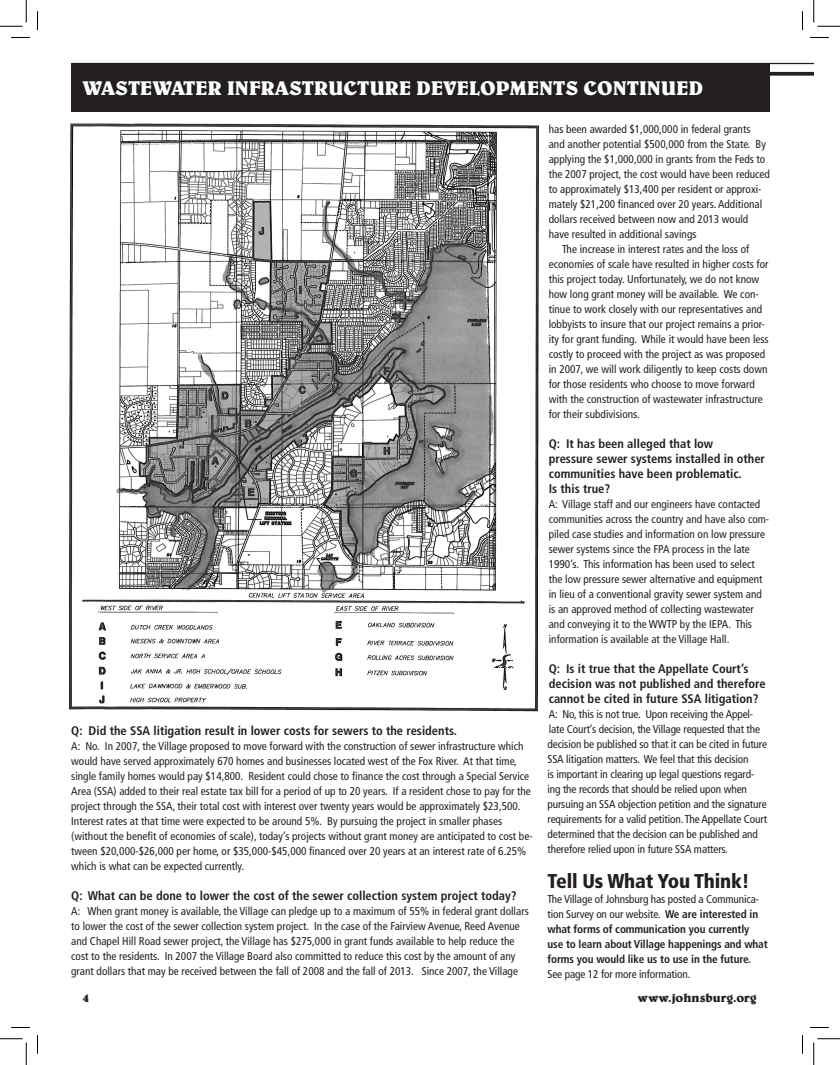
<style>
.page{position:relative;width:840px;height:1065px;background:#fff}
.page>*{position:absolute;margin:0;border:0;box-sizing:border-box;transform-origin:0 0}
.t1{font:700 20px "Belwe";letter-spacing:.13em;color:#fff}
.t2{font:900 condensed 20px "Frutiger";letter-spacing:-.01em;color:#231f20}
.t3{font:700 condensed 12.5px/15px "Frutiger";color:#231f20}
.t4{font:700 12.5px "Belwe";color:#231f20}
.t5{font:condensed 11.25px/15px "Frutiger";color:#231f20}
.t6{font:700 condensed 11.25px/15px "Frutiger";letter-spacing:-.01em;color:#231f20}
.s1{font-weight:400}
</style>
<div class="page">
<img style="left:69px;top:123px;width:470px;height:589px">
<hr style="left:71px;top:63px;width:743px;height:1px;background:#231f20">
<svg style="left:770px;top:72px;width:44px;height:4px"></svg>
<div style="left:71px;top:63px;width:699px;height:49px;background:#231f20"></div>
<svg style="left:11px;top:37px;width:19px;height:1px"></svg>
<svg style="left:810px;top:37px;width:19px;height:1px"></svg>
<svg style="left:11px;top:1027px;width:19px;height:1px"></svg>
<svg style="left:810px;top:1027px;width:19px;height:1px"></svg>
<svg style="left:37px;top:11px;width:1px;height:19px"></svg>
<svg style="left:37px;top:1035px;width:1px;height:19px"></svg>
<svg style="left:802px;top:11px;width:1px;height:19px"></svg>
<svg style="left:802px;top:1035px;width:1px;height:19px"></svg>
<svg style="left:0;top:0;width:27px;height:27px"></svg>
<svg style="left:0;top:1039px;width:27px;height:26px"></svg>
<svg style="left:814px;top:0;width:26px;height:27px"></svg>
<svg style="left:814px;top:1039px;width:26px;height:26px"></svg>
<h1 class="t1" style="left:82px;top:76px;width:622px">WASTEWATER INFRASTRUCTURE DEVELOPMENTS CONTINUED</h1>
<p class="t3" style="left:71px;top:723px;width:387px">Q: Did the SSA litigation result in lower costs for sewers to the residents.</p>
<p class="t5" style="left:71px;top:739px;width:463px">A: No. In 2007, the Village proposed to move forward with the construction of sewer infrastructure which would have served approximately 670 homes and businesses located west of the Fox River. At that time, single family homes would pay $14,800. Resident could chose to finance the cost through a Special Service Area (SSA) added to their real estate tax bill for a period of up to 20 years. If a resident chose to pay for the project through the SSA, their total cost with interest over twenty years would be approximately $23,500.<br>Interest rates at that time were expected to be around 5%. By pursuing the project in smaller phases (without the benefit of economies of scale), today’s projects without grant money are anticipated to cost be&shy;tween $20,000-$26,000 per home, or $35,000-$45,000 financed over 20 years at an interest rate of 6.25% which is what can be expected currently.</p>
<p class="t3" style="left:71px;top:888px;width:447px">Q: What can be done to lower the cost of the sewer collection system project today?</p>
<p class="t5" style="left:71px;top:904px;width:459px">A: When grant money is available, the Village can pledge up to a maximum of 55% in federal grant dollars to lower the cost of the sewer collection system project. In the case of the Fairview Avenue, Reed Avenue and Chapel Hill Road sewer project, the Village has $275,000 in grant funds available to help reduce the cost to the residents. In 2007 the Village Board also committed to reduce this cost by the amount of any grant dollars that may be received between the fall of 2008 and the fall of 2013. Since 2007, the Village</p>
<p class="t5" style="left:549px;top:122px;width:203px">has been awarded $1,000,000 in federal grants</p>
<p class="t5" style="left:549px;top:137px;width:219px">and another potential $500,000 from the State. By</p>
<p class="t5" style="left:549px;top:152px;width:218px">applying the $1,000,000 in grants from the Feds to</p>
<p class="t5" style="left:549px;top:167px;width:223px">the 2007 project, the cost would have been reduced</p>
<p class="t5" style="left:549px;top:182px;width:214px">to approximately $13,400 per resident or approxi-</p>
<p class="t5" style="left:549px;top:197px;width:215px">mately $21,200 financed over 20 years. Additional</p>
<p class="t5" style="left:549px;top:212px;width:201px">dollars received between now and 2013 would</p>
<p class="t5" style="left:549px;top:227px;width:149px">have resulted in additional savings</p>
<p class="t5" style="left:562px;top:242px;width:189px">The increase in interest rates and the loss of</p>
<p class="t5" style="left:549px;top:257px;width:221px">economies of scale have resulted in higher costs for</p>
<p class="t5" style="left:549px;top:272px;width:212px">this project today. Unfortunately, we do not know</p>
<p class="t5" style="left:549px;top:287px;width:212px">how long grant money will be available. We con-</p>
<p class="t5" style="left:549px;top:302px;width:215px">tinue to work closely with our representatives and</p>
<p class="t5" style="left:549px;top:317px;width:218px">lobbyists to insure that our project remains a prior-</p>
<p class="t5" style="left:549px;top:332px;width:222px">ity for grant funding. While it would have been less</p>
<p class="t5" style="left:549px;top:347px;width:218px">costly to proceed with the project as was proposed</p>
<p class="t5" style="left:549px;top:362px;width:220px">in 2007, we will work diligently to keep costs down</p>
<p class="t5" style="left:549px;top:377px;width:208px">for those residents who choose to move forward</p>
<p class="t5" style="left:549px;top:392px;width:216px">with the construction of wastewater infrastructure</p>
<p class="t5" style="left:549px;top:407px;width:93px">for their subdivisions.</p>
<p class="t3" style="left:549px;top:437px;width:218px">Q: It has been alleged that low<br>pressure sewer systems installed in other communities have been problematic.<br>Is this true?</p>
<p class="t5" style="left:549px;top:497px;width:222px">A: Village staff and our engineers have contacted communities across the country and have also com&shy;piled case studies and information on low pressure sewer systems since the FPA process in the late 1990’s. This information has been used to select the low pressure sewer alternative and equipment in lieu of a conventional gravity sewer system and is an approved method of collecting wastewater and conveying it to the WWTP by the IEPA. This information is available at the Village Hall.</p>
<p class="t3" style="left:549px;top:662px;width:218px">Q: Is it true that the Appellate Court’s decision was not published and therefore cannot be cited in future SSA litigation?</p>
<p class="t5" style="left:548px;top:707px;width:221px">A: No, this is not true. Upon receiving the Appel&shy;late Court’s decision, the Village requested that the decision be published so that it can be cited in future SSA litigation matters. We feel that this decision<br>is important in clearing up legal questions regard&shy;ing the records that should be relied upon when pursuing an SSA objection petition and the signature requirements for a valid petition. The Appellate Court determined that the decision can be published and therefore relied upon in future SSA matters.</p>
<h1 class="t2" style="left:548px;top:869px;width:203px">Tell Us What You Think!</h1>
<p class="t6" style="left:548px;top:891px;width:222px"><span class="s1">The Village of Johnsburg has posted a Communica&shy;tion Survey on our website.</span> We are interested in what forms of communication you currently use to learn about Village happenings and what forms you would like us to use in the future.</p>
<p class="t5" style="left:548px;top:966px;width:144px">See page 12 for more information.</p>
<p class="t4" style="left:82px;top:990px;width:8px">4</p>
<p class="t4" style="left:638px;top:990px;width:120px">WWW.JOHNSBURG.ORG</p>
</div>
